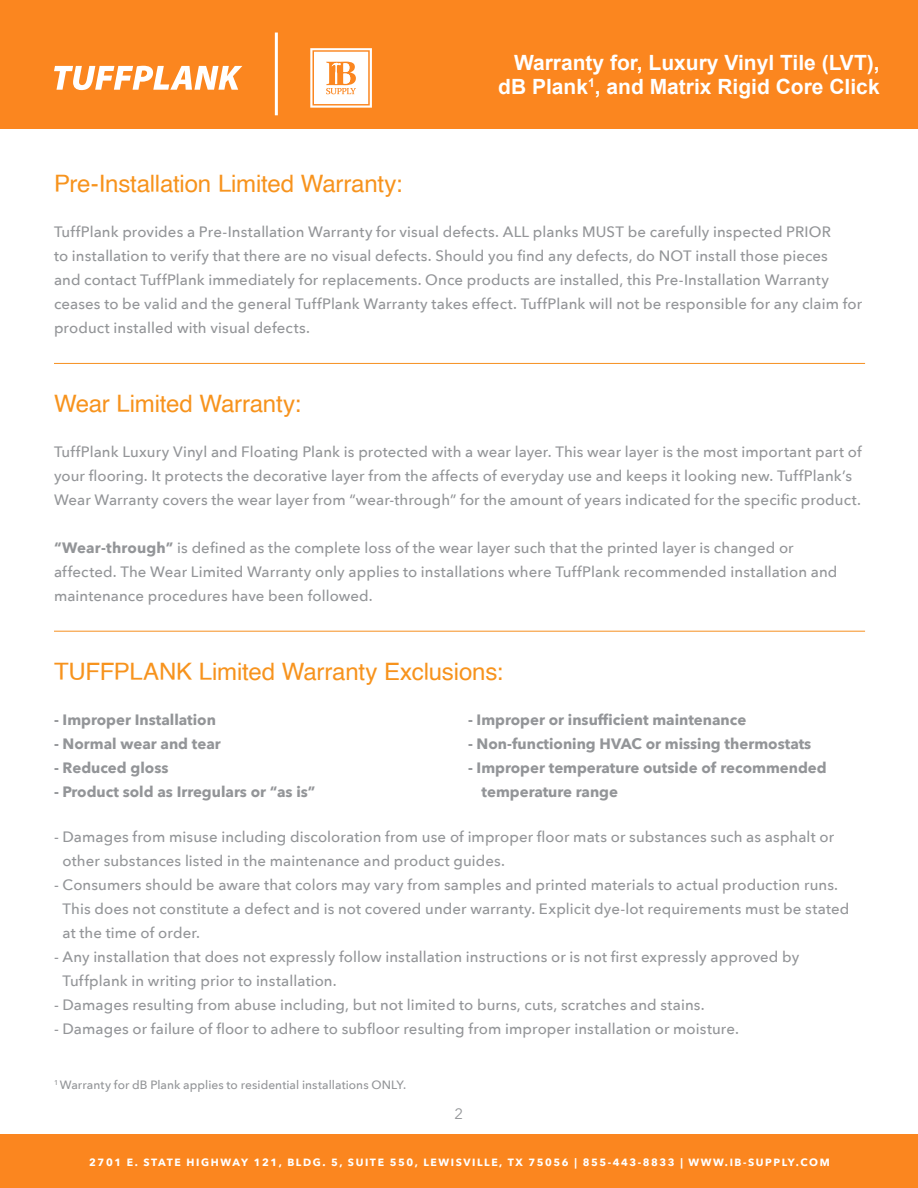
<style>
.page{position:relative;width:918px;height:1188px;background:#fff}
.page>*{position:absolute;margin:0;border:0;box-sizing:border-box;transform-origin:0 0}
.t1{font:24px "Helvetica";letter-spacing:-.01em;color:#f7931d}
.t2{font:700 21px/24px "Arial";color:#fff;text-align:right}
.t3{font:500 15px/24px "Avenir Next";letter-spacing:.005em;color:#939598}
.t4{font:700 15px/24px "Avenir Next";color:#939598}
.t5{font:15px "Avenir Next";color:#939598}
.t6{font:500 12px "Avenir Next";letter-spacing:.005em;color:#939598}
.t7{font:700 10.5px "Avenir Next";letter-spacing:.15em;color:#fff}
.s1{font-weight:700}
</style>
<div class="page">
<div style="left:0;top:1134px;width:918px;height:54px;background:#fb861f"></div>
<div style="left:0;top:0;width:918px;height:129px;background:#fb861f"></div>
<svg style="left:310px;top:48px;width:62px;height:60px;background:#fde2ca"></svg>
<svg style="left:54px;top:66px;width:188px;height:24px"></svg>
<hr style="left:275px;top:33px;width:3px;height:82px;background:#fff">
<hr style="left:54px;top:363px;width:811px;height:1px;background:#f69020">
<hr style="left:54px;top:631px;width:811px;height:1px;background:#f69020">
<p class="t1" style="left:54px;top:165px;width:350px">Pre-Installation Limited Warranty:</p>
<h2 class="t2" style="left:498px;top:50px;width:383px">Warranty for, Luxury Vinyl Tile (LVT), dB Plank<sup>1</sup>, and Matrix Rigid Core Click</h2>
<p class="t3" style="left:54px;top:219px;width:810px">TuffPlank provides a Pre-Installation Warranty for visual defects. ALL planks MUST be carefully inspected PRIOR<br>to installation to verify that there are no visual defects. Should you find any defects, do NOT install those pieces<br>and contact TuffPlank immediately for replacements. Once products are installed, this Pre-Installation Warranty ceases to be valid and the general TuffPlank Warranty takes effect. TuffPlank will not be responsible for any claim for product installed with visual defects.</p>
<p class="t1" style="left:54px;top:385px;width:249px">Wear Limited Warranty:</p>
<p class="t3" style="left:54px;top:439px;width:809px">TuffPlank Luxury Vinyl and Floating Plank is protected with a wear layer. This wear layer is the most important part of your flooring. It protects the decorative layer from the affects of everyday use and keeps it looking new. TuffPlank’s<br>Wear Warranty covers the wear layer from “wear-through” for the amount of years indicated for the specific product.</p>
<p class="t3" style="left:54px;top:535px;width:785px"><span class="s1">“Wear-through”</span> is defined as the complete loss of the wear layer such that the printed layer is changed or affected. The Wear Limited Warranty only applies to installations where TuffPlank recommended installation and maintenance procedures have been followed.</p>
<p class="t1" style="left:54px;top:653px;width:451px">TUFFPLANK Limited Warranty Exclusions:</p>
<p class="t4" style="left:54px;top:707px;width:163px">- Improper Installation</p>
<p class="t4" style="left:54px;top:731px;width:168px">- Normal wear and tear</p>
<p class="t4" style="left:54px;top:755px;width:116px">- Reduced gloss</p>
<p class="t4" style="left:54px;top:779px;width:263px">- Product sold as Irregulars or “as is”</p>
<p class="t4" style="left:468px;top:707px;width:280px">- Improper or insufficient maintenance</p>
<p class="t4" style="left:468px;top:731px;width:345px">- Non-functioning HVAC or missing thermostats</p>
<p class="t4" style="left:482px;top:755px;width:347px;text-indent:-14px">- Improper temperature outside of recommended temperature range</p>
<p class="t3" style="left:63px;top:824px;width:773px;text-indent:-9px">- Damages from misuse including discoloration from use of improper floor mats or substances such as asphalt or other substances listed in the maintenance and product guides.</p>
<p class="t3" style="left:63px;top:872px;width:788px;text-indent:-9px">- Consumers should be aware that colors may vary from samples and printed materials to actual production runs.<br>This does not constitute a defect and is not covered under warranty. Explicit dye-lot requirements must be stated at the time of order.</p>
<p class="t3" style="left:63px;top:944px;width:738px;text-indent:-9px">- Any installation that does not expressly follow installation instructions or is not first expressly approved by<br>Tuffplank in writing prior to installation.</p>
<p class="t3" style="left:54px;top:992px;width:652px">- Damages resulting from abuse including, but not limited to burns, cuts, scratches and stains.</p>
<p class="t3" style="left:54px;top:1016px;width:686px">- Damages or failure of floor to adhere to subfloor resulting from improper installation or moisture.</p>
<p class="t6" style="left:54px;top:1075px;width:354px"><sup>1</sup> Warranty for dB Plank applies to residential installations ONLY.</p>
<p class="t5" style="left:455px;top:1101px;width:10px">2</p>
<p class="t7" style="left:89px;top:1153px;width:742px">2701 E. STATE HIGHWAY 121, BLDG. 5, SUITE 550, LEWISVILLE, TX 75056 | 855-443-8833 | WWW.IB-SUPPLY.COM</p>
</div>
